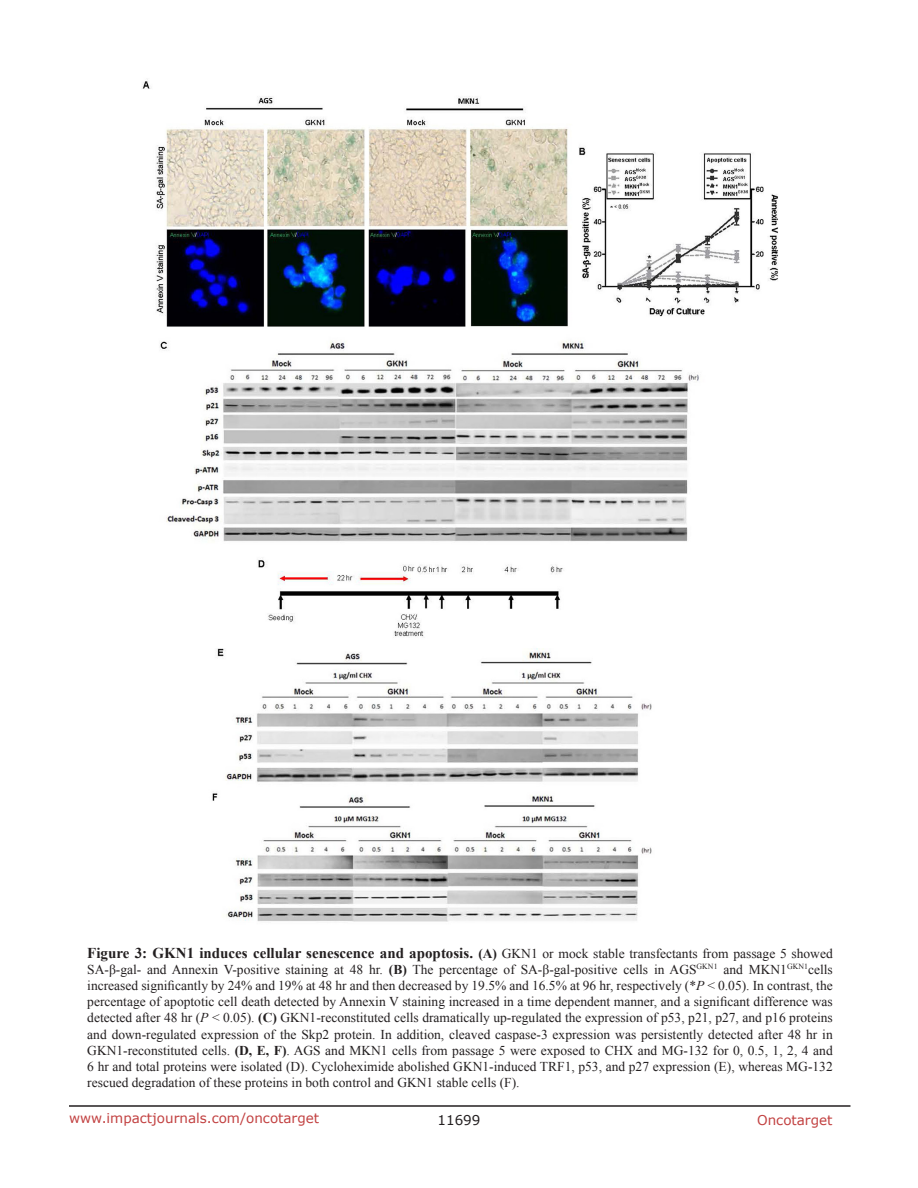
<style>
.page{position:relative;width:918px;height:1188px;background:#fff}
.page>*{position:absolute;margin:0;border:0;box-sizing:border-box;transform-origin:0 0}
.FigureText{font:700 15px "Times New Roman";color:#231f20}
.FigureText-2{font:13.5px/16.2px "Times New Roman";color:#231f20;text-align:justify}
.t1{font:13.5px "Verdana";color:#c24141}
.t2{font:13.5px "Verdana";color:#231f20}
.s1{font-size:13.5px}
.s2{font-weight:400;font-size:13.5px}
.s3{font-weight:700}
.s4{font-style:italic}
</style>
<div class="page">
<hr style="left:69px;top:1105px;width:781px;height:2px;background:#231f20">
<img style="left:142px;top:79px;width:637px;height:843px">
<p class="FigureText" style="left:87px;top:942px;width:747px">Figure 3: GKN1 induces cellular senescence and apoptosis. <span class="s1">(A)</span> <span class="s2">GKN1 or mock stable transfectants from passage 5 showed</span></p>
<p class="FigureText-2" style="left:87px;top:961px;width:747px">SA-β-gal- and Annexin V-positive staining at 48 hr. <span class="s3">(B)</span> The percentage of SA-β-gal-positive cells in AGS<sup>GKN1</sup> and MKN1<sup>GKN1</sup>cells increased significantly by 24% and 19% at 48 hr and then decreased by 19.5% and 16.5% at 96 hr, respectively (*<span class="s4">P</span> &lt; 0.05). In contrast, the percentage of apoptotic cell death detected by Annexin V staining increased in a time dependent manner, and a significant difference was detected after 48 hr (<span class="s4">P</span> &lt; 0.05). <span class="s3">(C)</span> GKN1-reconstituted cells dramatically up-regulated the expression of p53, p21, p27, and p16 proteins and down-regulated expression of the Skp2 protein. In addition, cleaved caspase-3 expression was persistently detected after 48 hr in GKN1-reconstituted cells. <span class="s3">(D, E, F)</span>. AGS and MKN1 cells from passage 5 were exposed to CHX and MG-132 for 0, 0.5, 1, 2, 4 and 6 hr and total proteins were isolated (D). Cycloheximide abolished GKN1-induced TRF1, p53, and p27 expression (E), whereas MG-132 rescued degradation of these proteins in both control and GKN1 stable cells (F).</p>
<p class="t1" style="left:69px;top:1109px;width:252px">www.impactjournals.com/oncotarget</p>
<p class="t2" style="left:438px;top:1111px;width:44px">11699</p>
<p class="t1" style="left:757px;top:1111px;width:77px">Oncotarget</p>
</div>
